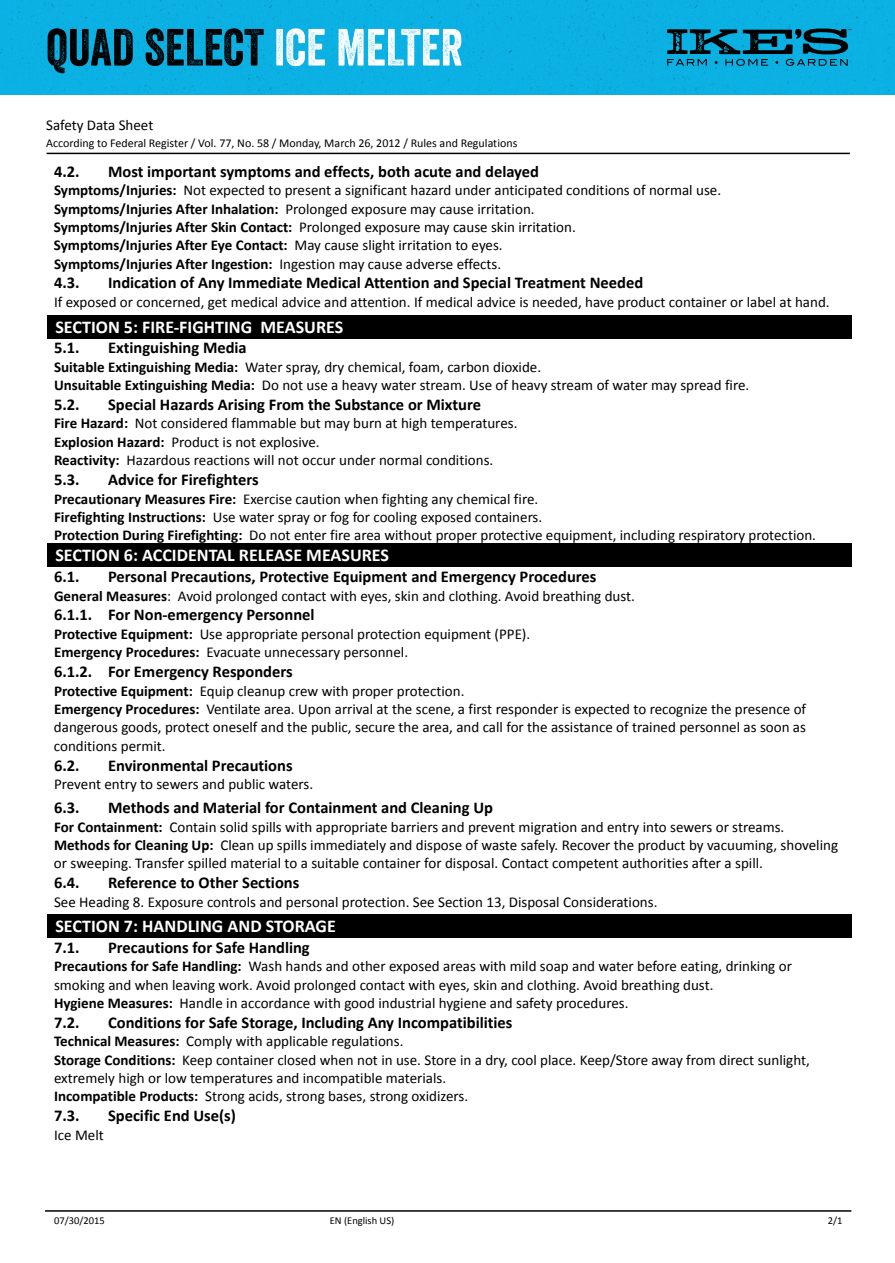
<style>
.page{position:relative;width:895px;height:1263px;background:#fff}
.page>*{position:absolute;margin:0;border:0;box-sizing:border-box;transform-origin:0 0}
.t1{font:50.55px "Veneer";color:#000}
.t2{font:700 18px "Calibri";color:#fff}
.t3{font:700 16.5px "Calibri";color:#000}
.t4{font:15px/18.3px "Calibri";color:#000}
.t5{font:12px "Calibri";color:#000}
.t6{font:10.5px "Calibri";color:#000}
.s1{color:#fff}
.s2{font-weight:700}
</style>
<div class="page">
<div style="left:47px;top:315px;width:803px;height:23px;background:#000"></div>
<div style="left:47px;top:544px;width:803px;height:23px;background:#000"></div>
<div style="left:47px;top:915px;width:803px;height:23px;background:#000"></div>
<hr style="left:47px;top:153px;width:802px;height:1px;background:#000">
<hr style="left:45px;top:1210px;width:806px;height:2px;background:#000">
<div style="left:0;top:0;width:894px;height:94px;background:#0bb1e3"></div>
<svg style="left:666px;top:29px;width:184px;height:37px;background:#066c8b"></svg>
<h1 class="t1" style="left:46px;top:16px;width:418px">QUAD SELECT <span class="s1">ICE MELTER</span></h1>
<p class="t4" style="left:46px;top:116px;width:109px">Safety Data Sheet</p>
<p class="t5" style="left:46px;top:136px;width:472px">According to Federal Register / Vol. 77, No. 58 / Monday, March 26, 2012 / Rules and Regulations</p>
<p class="t3" style="left:54px;top:163px;width:27px">4.2.</p>
<p class="t3" style="left:108px;top:163px;width:432px">Most important symptoms and effects, both acute and delayed</p>
<p class="t4" style="left:54px;top:181px;width:668px"><span class="s2">Symptoms/Injuries:</span> Not expected to present a significant hazard under anticipated conditions of normal use.<br><span class="s2">Symptoms/Injuries After Inhalation:</span> Prolonged exposure may cause irritation.<br><span class="s2">Symptoms/Injuries After Skin Contact:</span> Prolonged exposure may cause skin irritation.<br><span class="s2">Symptoms/Injuries After Eye Contact:</span> May cause slight irritation to eyes.<br><span class="s2">Symptoms/Injuries After Ingestion:</span> Ingestion may cause adverse effects.</p>
<p class="t3" style="left:54px;top:274px;width:27px">4.3.</p>
<p class="t3" style="left:108px;top:274px;width:536px">Indication of Any Immediate Medical Attention and Special Treatment Needed</p>
<p class="t4" style="left:54px;top:293px;width:776px">If exposed or concerned, get medical advice and attention. If medical advice is needed, have product container or label at hand.</p>
<p class="t2" style="left:55px;top:317px;width:289px">SECTION 5: FIRE-FIGHTING MEASURES</p>
<p class="t3" style="left:54px;top:339px;width:27px">5.1.</p>
<p class="t3" style="left:108px;top:339px;width:140px">Extinguishing Media</p>
<p class="t4" style="left:54px;top:358px;width:696px"><span class="s2">Suitable Extinguishing Media:</span> Water spray, dry chemical, foam, carbon dioxide.<br><span class="s2">Unsuitable Extinguishing Media:</span> Do not use a heavy water stream. Use of heavy stream of water may spread fire.</p>
<p class="t3" style="left:54px;top:396px;width:27px">5.2.</p>
<p class="t3" style="left:108px;top:396px;width:374px">Special Hazards Arising From the Substance or Mixture</p>
<p class="t4" style="left:54px;top:414px;width:464px"><span class="s2">Fire Hazard:</span> Not considered flammable but may burn at high temperatures.<br><span class="s2">Explosion Hazard:</span> Product is not explosive.<br><span class="s2">Reactivity:</span> Hazardous reactions will not occur under normal conditions.</p>
<p class="t3" style="left:54px;top:471px;width:27px">5.3.</p>
<p class="t3" style="left:108px;top:471px;width:152px">Advice for Firefighters</p>
<p class="t4" style="left:54px;top:490px;width:763px"><span class="s2">Precautionary Measures Fire:</span> Exercise caution when fighting any chemical fire.<br><span class="s2">Firefighting Instructions:</span> Use water spray or fog for cooling exposed containers.<br><span class="s2">Protection During Firefighting:</span> Do not enter fire area without proper protective equipment, including respiratory protection.</p>
<p class="t2" style="left:55px;top:546px;width:335px">SECTION 6: ACCIDENTAL RELEASE MEASURES</p>
<p class="t3" style="left:54px;top:568px;width:27px">6.1.</p>
<p class="t3" style="left:108px;top:568px;width:489px">Personal Precautions, Protective Equipment and Emergency Procedures</p>
<p class="t4" style="left:54px;top:587px;width:582px"><span class="s2">General Measures</span>: Avoid prolonged contact with eyes, skin and clothing. Avoid breathing dust.</p>
<p class="t3" style="left:54px;top:606px;width:262px">6.1.1. For Non-emergency Personnel</p>
<p class="t4" style="left:54px;top:625px;width:477px"><span class="s2">Protective Equipment:</span> Use appropriate personal protection equipment (PPE).<br><span class="s2">Emergency Procedures:</span> Evacuate unnecessary personnel.</p>
<p class="t3" style="left:54px;top:663px;width:240px">6.1.2. For Emergency Responders</p>
<p class="t4" style="left:54px;top:682px;width:753px"><span class="s2">Protective Equipment:</span> Equip cleanup crew with proper protection.<br><span class="s2">Emergency Procedures:</span> Ventilate area. Upon arrival at the scene, a first responder is expected to recognize the presence of dangerous goods, protect oneself and the public, secure the area, and call for the assistance of trained personnel as soon as conditions permit.</p>
<p class="t3" style="left:54px;top:756px;width:27px">6.2.</p>
<p class="t3" style="left:108px;top:756px;width:186px">Environmental Precautions</p>
<p class="t4" style="left:54px;top:775px;width:260px">Prevent entry to sewers and public waters.</p>
<p class="t3" style="left:54px;top:799px;width:27px">6.3.</p>
<p class="t3" style="left:108px;top:799px;width:386px">Methods and Material for Containment and Cleaning Up</p>
<p class="t4" style="left:54px;top:818px;width:785px"><span class="s2">For Containment:</span> Contain solid spills with appropriate barriers and prevent migration and entry into sewers or streams.<br><span class="s2">Methods for Cleaning Up:</span> Clean up spills immediately and dispose of waste safely. Recover the product by vacuuming, shoveling or sweeping. Transfer spilled material to a suitable container for disposal. Contact competent authorities after a spill.</p>
<p class="t3" style="left:54px;top:874px;width:27px">6.4.</p>
<p class="t3" style="left:108px;top:874px;width:193px">Reference to Other Sections</p>
<p class="t4" style="left:54px;top:893px;width:604px">See Heading 8. Exposure controls and personal protection. See Section 13, Disposal Considerations.</p>
<p class="t2" style="left:55px;top:917px;width:282px">SECTION 7: HANDLING AND STORAGE</p>
<p class="t3" style="left:54px;top:939px;width:27px">7.1.</p>
<p class="t3" style="left:108px;top:939px;width:203px">Precautions for Safe Handling</p>
<p class="t4" style="left:54px;top:957px;width:739px"><span class="s2">Precautions for Safe Handling:</span> Wash hands and other exposed areas with mild soap and water before eating, drinking or smoking and when leaving work. Avoid prolonged contact with eyes, skin and clothing. Avoid breathing dust.<br><span class="s2">Hygiene Measures:</span> Handle in accordance with good industrial hygiene and safety procedures.</p>
<p class="t3" style="left:54px;top:1014px;width:27px">7.2.</p>
<p class="t3" style="left:108px;top:1014px;width:405px">Conditions for Safe Storage, Including Any Incompatibilities</p>
<p class="t4" style="left:54px;top:1032px;width:756px"><span class="s2">Technical Measures:</span> Comply with applicable regulations.<br><span class="s2">Storage Conditions:</span> Keep container closed when not in use. Store in a dry, cool place. Keep/Store away from direct sunlight, extremely high or low temperatures and incompatible materials.<br><span class="s2">Incompatible Products:</span> Strong acids, strong bases, strong oxidizers.</p>
<p class="t3" style="left:54px;top:1107px;width:27px">7.3.</p>
<p class="t3" style="left:108px;top:1107px;width:129px">Specific End Use(s)</p>
<p class="t4" style="left:54px;top:1126px;width:51px">Ice Melt</p>
<p class="t6" style="left:54px;top:1215px;width:52px">07/30/2015</p>
<p class="t6" style="left:329px;top:1215px;width:66px">EN (English US)</p>
<p class="t6" style="left:827px;top:1215px;width:16px">2/1</p>
</div>
